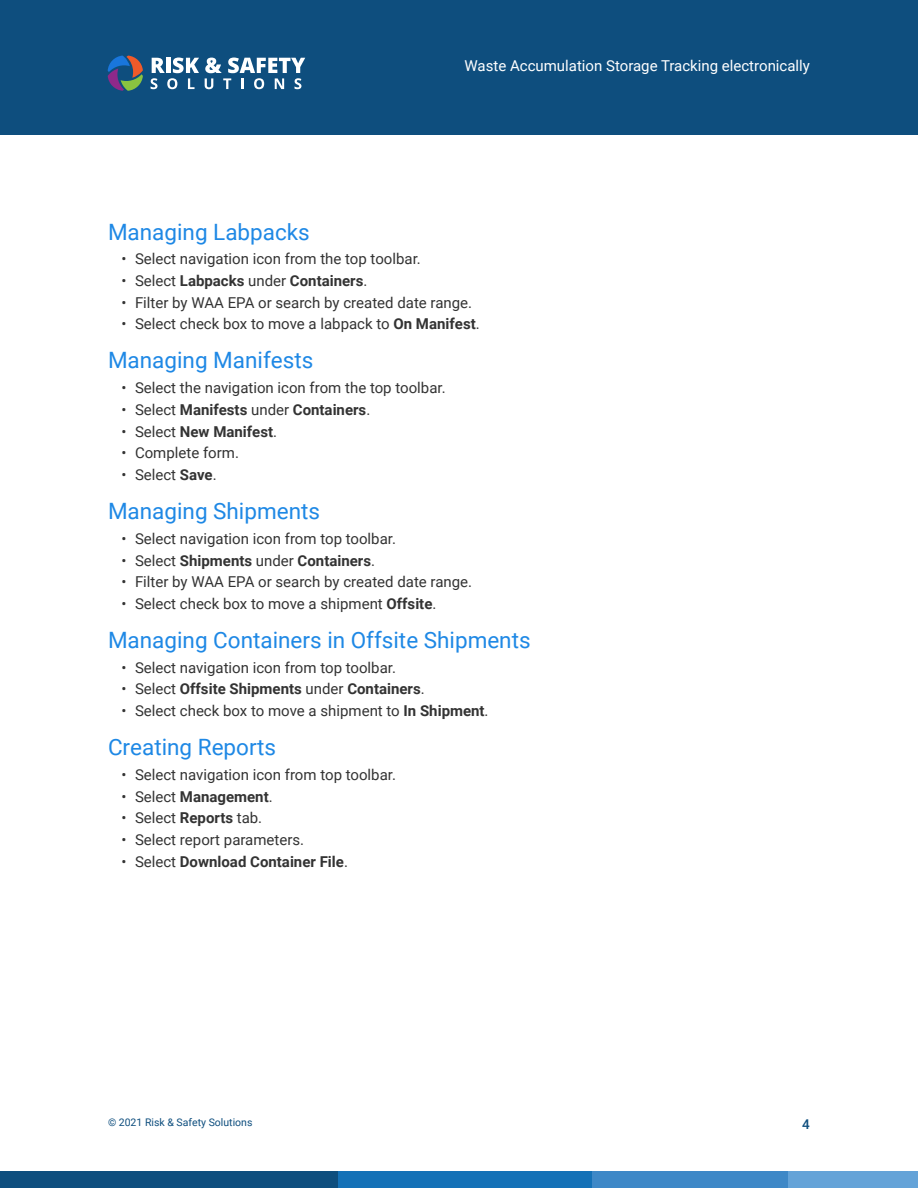
<style>
.page{position:relative;width:918px;height:1188px;background:#fff}
.page>*{position:absolute;margin:0;border:0;box-sizing:border-box;transform-origin:0 0}
.t1{font:22.5px "Roboto";color:#1e88e5}
.t2{font:15px "Roboto";color:#333}
.t3{font:700 15px "Roboto";color:#333}
.t4{font:15px "Roboto";color:#fff}
.t5{font:500 13.5px "Roboto";color:#0e4e7e}
.t6{font:10.5px "Roboto";color:#0e4e7e}
.s1{font-weight:400}
.s2{font-weight:700}
</style>
<div class="page">
<div style="left:0;top:0;width:918px;height:135px;background:#0e4e7e"></div>
<svg style="left:151px;top:58px;width:48px;height:31px"></svg>
<svg style="left:205px;top:58px;width:100px;height:31px"></svg>
<svg style="left:108px;top:56px;width:35px;height:35px"></svg>
<div style="left:0;top:1171px;width:339px;height:17px;background:#0e4e7e"></div>
<div style="left:339px;top:1171px;width:253px;height:17px;background:#1471b7"></div>
<div style="left:592px;top:1171px;width:196px;height:17px;background:#3e88c7"></div>
<div style="left:788px;top:1171px;width:130px;height:17px;background:#64a3d8"></div>
<p class="t4" style="left:465px;top:55px;width:347px">Waste Accumulation Storage Tracking electronically</p>
<h2 class="t1" style="left:108px;top:216px;width:203px">Managing Labpacks</h2>
<p class="t2" style="left:122px;top:249px;width:301px">• Select navigation icon from the top toolbar.</p>
<p class="t3" style="left:122px;top:270px;width:247px"><span class="s1">• Select</span> Labpacks <span class="s1">under</span> Containers<span class="s1">.</span></p>
<p class="t2" style="left:122px;top:292px;width:352px">• Filter by WAA EPA or search by created date range.</p>
<p class="t2" style="left:122px;top:314px;width:360px">• Select check box to move a labpack to <span class="s2">On Manifest</span>.</p>
<h2 class="t1" style="left:108px;top:345px;width:207px">Managing Manifests</h2>
<p class="t2" style="left:122px;top:378px;width:326px">• Select the navigation icon from the top toolbar.</p>
<p class="t3" style="left:122px;top:399px;width:250px"><span class="s1">• Select</span> Manifests <span class="s1">under</span> Containers<span class="s1">.</span></p>
<p class="t3" style="left:122px;top:421px;width:157px"><span class="s1">• Select</span> New Manifest<span class="s1">.</span></p>
<p class="t2" style="left:122px;top:442px;width:119px">• Complete form.</p>
<p class="t2" style="left:122px;top:464px;width:97px">• Select <span class="s2">Save</span>.</p>
<h2 class="t1" style="left:108px;top:495px;width:214px">Managing Shipments</h2>
<p class="t2" style="left:122px;top:528px;width:276px">• Select navigation icon from top toolbar.</p>
<p class="t3" style="left:122px;top:550px;width:255px"><span class="s1">• Select</span> Shipments <span class="s1">under</span> Containers<span class="s1">.</span></p>
<p class="t2" style="left:122px;top:571px;width:352px">• Filter by WAA EPA or search by created date range.</p>
<p class="t2" style="left:122px;top:593px;width:316px">• Select check box to move a shipment <span class="s2">Offsite</span>.</p>
<h2 class="t1" style="left:108px;top:624px;width:424px">Managing Containers in Offsite Shipments</h2>
<p class="t2" style="left:122px;top:657px;width:276px">• Select navigation icon from top toolbar.</p>
<p class="t3" style="left:122px;top:679px;width:305px"><span class="s1">• Select</span> Offsite Shipments <span class="s1">under</span> Containers<span class="s1">.</span></p>
<p class="t2" style="left:122px;top:700px;width:369px">• Select check box to move a shipment to <span class="s2">In Shipment</span>.</p>
<h2 class="t1" style="left:108px;top:731px;width:170px">Creating Reports</h2>
<p class="t2" style="left:122px;top:764px;width:276px">• Select navigation icon from top toolbar.</p>
<p class="t3" style="left:122px;top:786px;width:153px"><span class="s1">• Select</span> Management<span class="s1">.</span></p>
<p class="t2" style="left:122px;top:807px;width:142px">• Select <span class="s2">Reports</span> tab.</p>
<p class="t2" style="left:122px;top:829px;width:184px">• Select report parameters.</p>
<p class="t3" style="left:122px;top:851px;width:228px"><span class="s1">• Select</span> Download Container File<span class="s1">.</span></p>
<p class="t6" style="left:108px;top:1114px;width:146px">© 2021 Risk &amp; Safety Solutions</p>
<p class="t5" style="left:802px;top:1114px;width:9px">4</p>
</div>
